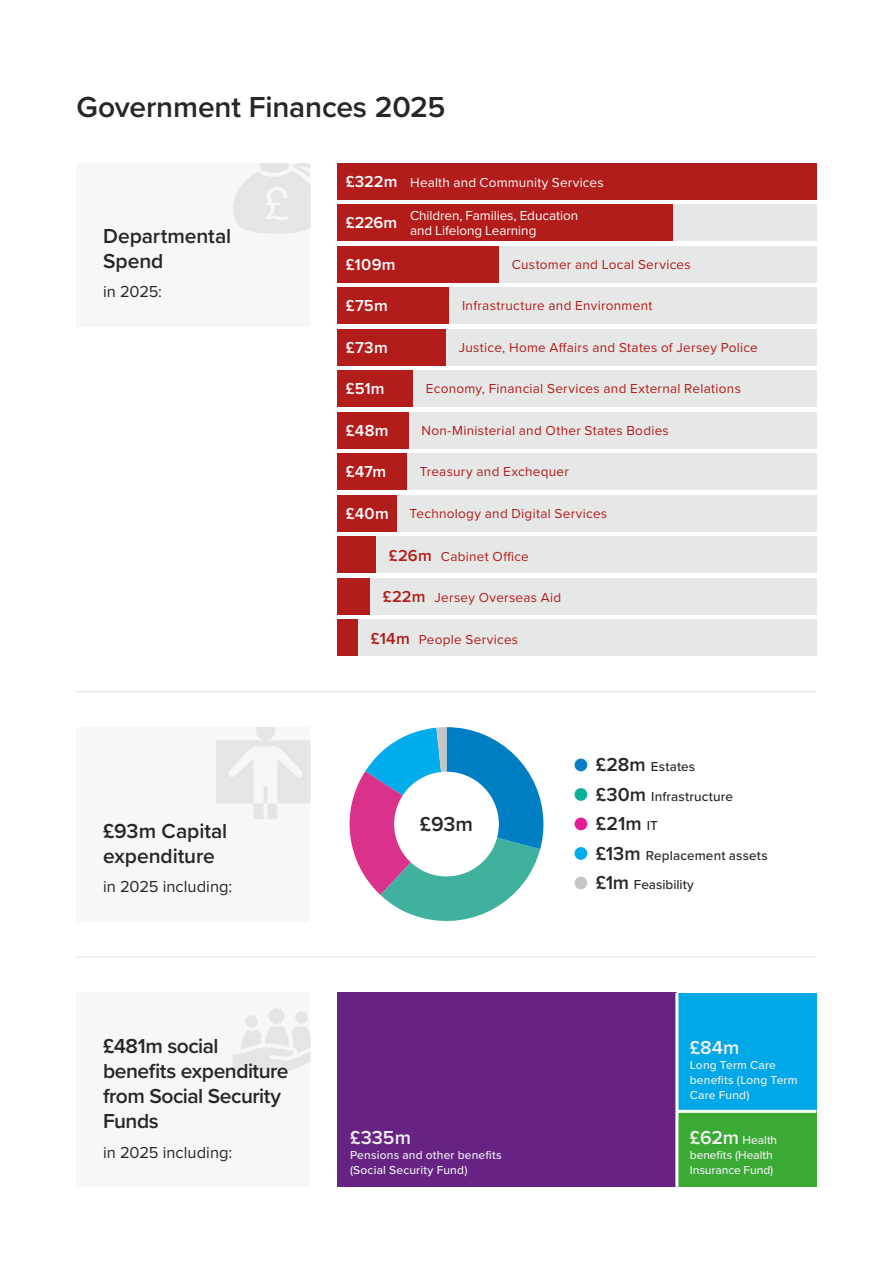
<style>
.page{position:relative;width:893px;height:1263px;background:#fff}
.page>*{position:absolute;margin:0;border:0;box-sizing:border-box;transform-origin:0 0}
.t1{font:600 30px "Proxima Nova";letter-spacing:-.005em;color:#262727}
.t2{font:600 21px/25.2px "Proxima Nova";letter-spacing:-.015em;color:#262727}
.t3{font:600 19.5px "Proxima Nova";color:#f0f0f0}
.t4{font:600 19.5px "Proxima Nova";color:#262727}
.t5{font:16.5px "Proxima Nova";color:#262727}
.t6{font:600 16.5px "Proxima Nova";letter-spacing:.015em;color:#fff}
.t7{font:13.5px "Proxima Nova";letter-spacing:.02em;color:#b21c1a}
.t8{font:13.5px/15px "Proxima Nova";color:#fff}
.t9{font:500 13.5px "Proxima Nova";letter-spacing:.01em;color:#262727}
.t10{font:500 12px/15px "Proxima Nova";letter-spacing:.015em;color:#f0f0f0}
.t11{font:500 12px/15px "Proxima Nova";letter-spacing:-.005em;color:#f0f0f0}
.s1{font-weight:600;font-size:16.5px}
.s2{font-weight:600;font-size:19.5px}
.s3{font-weight:500;font-size:13.5px}
</style>
<div class="page">
<hr style="left:77px;top:691px;width:739px;height:1px;background:#c6c6c6">
<div style="left:77px;top:727px;width:233px;height:194px;background:#f7f7f7"></div>
<svg style="left:216px;top:727px;width:94px;height:92px"></svg>
<div style="left:574px;top:758px;width:13px;height:13px;background:#0c7ec3;border-radius:50%"></div>
<div style="left:574px;top:788px;width:13px;height:13px;background:#0bb098;border-radius:50%"></div>
<div style="left:574px;top:817px;width:13px;height:13px;background:#e31c93;border-radius:50%"></div>
<div style="left:574px;top:847px;width:13px;height:13px;background:#00ace9;border-radius:50%"></div>
<div style="left:574px;top:876px;width:13px;height:13px;background:#c6c6c6;border-radius:50%"></div>
<svg style="left:349px;top:727px;width:194px;height:194px"></svg>
<div style="left:394px;top:772px;width:105px;height:104px;background:#fff;border-radius:50%"></div>
<div style="left:77px;top:163px;width:233px;height:164px;background:#f7f7f7"></div>
<svg style="left:233px;top:163px;width:77px;height:71px"></svg>
<hr style="left:77px;top:957px;width:739px;height:1px;background:#c6c6c6">
<div style="left:77px;top:993px;width:233px;height:194px;background:#f7f7f7"></div>
<svg style="left:233px;top:1008px;width:77px;height:64px"></svg>
<div style="left:677px;top:993px;width:139px;height:118px;background:#00a8e7"></div>
<div style="left:677px;top:1111px;width:139px;height:76px;background:#3aaa35"></div>
<div style="left:337px;top:993px;width:340px;height:194px;background:#662383"></div>
<hr style="left:675px;top:993px;width:3px;height:194px;background:#fff">
<hr style="left:677px;top:1110px;width:139px;height:3px;background:#fff">
<div style="left:337px;top:163px;width:479px;height:36px;background:#b21c1a"></div>
<div style="left:499px;top:246px;width:317px;height:36px;background:#e6e7e7"></div>
<div style="left:337px;top:246px;width:162px;height:36px;background:#b21c1a"></div>
<div style="left:397px;top:495px;width:419px;height:36px;background:#e6e7e7"></div>
<div style="left:337px;top:495px;width:60px;height:36px;background:#b21c1a"></div>
<div style="left:376px;top:536px;width:440px;height:37px;background:#e6e7e7"></div>
<div style="left:337px;top:537px;width:39px;height:36px;background:#b21c1a"></div>
<div style="left:449px;top:287px;width:367px;height:37px;background:#e6e7e7"></div>
<div style="left:337px;top:287px;width:112px;height:37px;background:#b21c1a"></div>
<div style="left:446px;top:329px;width:370px;height:36px;background:#e6e7e7"></div>
<div style="left:337px;top:329px;width:109px;height:36px;background:#b21c1a"></div>
<div style="left:409px;top:412px;width:407px;height:36px;background:#e6e7e7"></div>
<div style="left:337px;top:412px;width:72px;height:36px;background:#b21c1a"></div>
<div style="left:370px;top:578px;width:446px;height:36px;background:#e6e7e7"></div>
<div style="left:337px;top:578px;width:33px;height:36px;background:#b21c1a"></div>
<div style="left:358px;top:620px;width:458px;height:36px;background:#e6e7e7"></div>
<div style="left:337px;top:620px;width:21px;height:36px;background:#b21c1a"></div>
<div style="left:413px;top:370px;width:403px;height:37px;background:#e6e7e7"></div>
<div style="left:337px;top:370px;width:76px;height:37px;background:#b21c1a"></div>
<div style="left:407px;top:453px;width:409px;height:37px;background:#e6e7e7"></div>
<div style="left:337px;top:453px;width:70px;height:37px;background:#b21c1a"></div>
<div style="left:673px;top:204px;width:143px;height:37px;background:#e6e7e7"></div>
<div style="left:337px;top:204px;width:336px;height:37px;background:#b21c1a"></div>
<h4 class="t1" style="left:77px;top:85px;width:371px">Government Finances 2025</h4>
<h4 class="t2" style="left:103px;top:222px;width:130px">Departmental<br>Spend</h4>
<h4 class="t5" style="left:103px;top:280px;width:60px">in 2025:</h4>
<h4 class="t2" style="left:103px;top:817px;width:126px">£93m Capital expenditure</h4>
<h4 class="t5" style="left:103px;top:874px;width:131px">in 2025 including:</h4>
<h4 class="t2" style="left:103px;top:1032px;width:187px">£481m social benefits expenditure from Social Security<br>Funds</h4>
<h4 class="t5" style="left:103px;top:1140px;width:131px">in 2025 including:</h4>
<p class="t8" style="left:346px;top:174px;width:259px"><span class="s1">£322m</span> Health and Community Services</p>
<p class="t6" style="left:346px;top:210px;width:53px">£226m</p>
<p class="t8" style="left:410px;top:207px;width:170px">Children, Families, Education and Lifelong Learning</p>
<p class="t6" style="left:346px;top:252px;width:51px">£109m</p>
<p class="t7" style="left:512px;top:254px;width:180px">Customer and Local Services</p>
<p class="t6" style="left:346px;top:294px;width:43px">£75m</p>
<p class="t7" style="left:462px;top:296px;width:192px">Infrastructure and Environment</p>
<p class="t6" style="left:346px;top:335px;width:43px">£73m</p>
<p class="t7" style="left:459px;top:337px;width:301px">Justice, Home Affairs and States of Jersey Police</p>
<p class="t6" style="left:346px;top:377px;width:40px">£51m</p>
<p class="t7" style="left:426px;top:379px;width:316px">Economy, Financial Services and External Relations</p>
<p class="t6" style="left:346px;top:418px;width:44px">£48m</p>
<p class="t7" style="left:421px;top:420px;width:249px">Non-Ministerial and Other States Bodies</p>
<p class="t6" style="left:346px;top:460px;width:42px">£47m</p>
<p class="t7" style="left:420px;top:462px;width:150px">Treasury and Exchequer</p>
<p class="t6" style="left:346px;top:501px;width:45px">£40m</p>
<p class="t7" style="left:410px;top:503px;width:199px">Technology and Digital Services</p>
<p class="t7" style="left:389px;top:546px;width:141px"><span class="s1">£26m</span> Cabinet Office</p>
<p class="t7" style="left:383px;top:587px;width:180px"><span class="s1">£22m</span> Jersey Overseas Aid</p>
<p class="t7" style="left:371px;top:629px;width:149px"><span class="s1">£14m</span> People Services</p>
<h4 class="t2" style="left:420px;top:811px;width:55px">£93m</h4>
<p class="t9" style="left:596px;top:757px;width:101px"><span class="s2">£28m</span> Estates</p>
<p class="t9" style="left:596px;top:786px;width:139px"><span class="s2">£30m</span> Infrastructure</p>
<p class="t4" style="left:596px;top:809px;width:64px">£21m <span class="s3">IT</span></p>
<p class="t9" style="left:596px;top:845px;width:173px"><span class="s2">£13m</span> Replacement assets</p>
<p class="t9" style="left:596px;top:875px;width:100px"><span class="s2">£1m</span> Feasibility</p>
<p class="t3" style="left:350px;top:1123px;width:62px">£335m</p>
<p class="t10" style="left:350px;top:1147px;width:153px">Pensions and other benefits (Social Security Fund)</p>
<p class="t3" style="left:690px;top:1032px;width:51px">£84m</p>
<p class="t10" style="left:690px;top:1056px;width:109px">Long Term Care benefits (Long Term<br>Care Fund)</p>
<p class="t11" style="left:690px;top:1132px;width:89px"><span class="s2">£62m</span> Health benefits (Health<br>Insurance Fund)</p>
</div>
